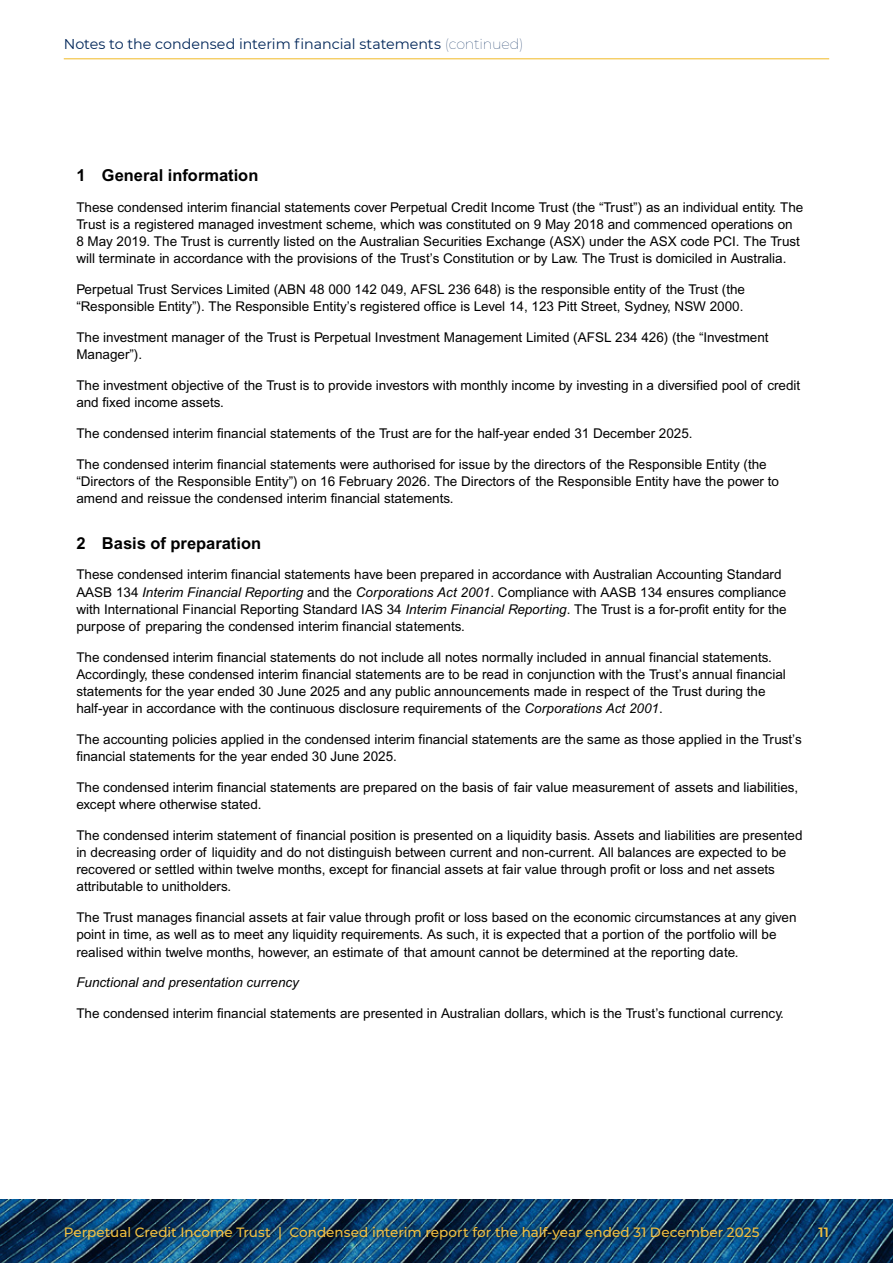
<style>
.page{position:relative;width:893px;height:1263px;background:#fff}
.page>*{position:absolute;margin:0;border:0;box-sizing:border-box;transform-origin:0 0}
.t1{font:700 16.5px "Arial";color:#000}
.t2{font:14.25px "Montserrat";color:#002659}
.t3{font:13.5px/17.2px "Arial";color:#000}
.t4{font:500 13.5px "Montserrat";color:#f3c03f}
.t5{font:italic 13.5px "Arial";color:#000}
.t6{font:600 13.5px "Montserrat";color:#f3c03f}
.s1{font-weight:100}
.s2{font-style:italic}
</style>
<div class="page">
<img style="left:0;top:1199px;width:893px;height:64px">
<div style="left:57px;top:1219px;width:779px;height:28px;background:#000;opacity:.75"></div>
<hr style="left:64px;top:58px;width:765px;height:1px;background:#f1ba24">
<p class="t2" style="left:64px;top:34px;width:461px">Notes to the condensed interim financial statements <span class="s1">(continued)</span></p>
<p class="t1" style="left:76px;top:166px;width:184px">1 General information</p>
<p class="t3" style="left:76px;top:198px;width:728px">These condensed interim financial statements cover Perpetual Credit Income Trust (the “Trust”) as an individual entity. The Trust is a registered managed investment scheme, which was constituted on 9 May 2018 and commenced operations on 8 May 2019. The Trust is currently listed on the Australian Securities Exchange (ASX) under the ASX code PCI. The Trust will terminate in accordance with the provisions of the Trust’s Constitution or by Law. The Trust is domiciled in Australia.</p>
<p class="t3" style="left:76px;top:281px;width:670px">Perpetual Trust Services Limited (ABN 48 000 142 049, AFSL 236 648) is the responsible entity of the Trust (the “Responsible Entity”). The Responsible Entity’s registered office is Level 14, 123 Pitt Street, Sydney, NSW 2000.</p>
<p class="t3" style="left:76px;top:329px;width:694px">The investment manager of the Trust is Perpetual Investment Management Limited (AFSL 234 426) (the “Investment<br>Manager”).</p>
<p class="t3" style="left:76px;top:376px;width:725px">The investment objective of the Trust is to provide investors with monthly income by investing in a diversified pool of credit and fixed income assets.</p>
<p class="t3" style="left:76px;top:424px;width:618px">The condensed interim financial statements of the Trust are for the half-year ended 31 December 2025.</p>
<p class="t3" style="left:76px;top:455px;width:704px">The condensed interim financial statements were authorised for issue by the directors of the Responsible Entity (the “Directors of the Responsible Entity”) on 16 February 2026. The Directors of the Responsible Entity have the power to amend and reissue the condensed interim financial statements.</p>
<p class="t1" style="left:76px;top:533px;width:186px">2 Basis of preparation</p>
<p class="t3" style="left:76px;top:566px;width:712px">These condensed interim financial statements have been prepared in accordance with Australian Accounting Standard AASB 134 <span class="s2">Interim Financial Reporting</span> and the <span class="s2">Corporations Act 2001</span>. Compliance with AASB 134 ensures compliance with International Financial Reporting Standard IAS 34 <span class="s2">Interim Financial Reporting</span>. The Trust is a for-profit entity for the purpose of preparing the condensed interim financial statements.</p>
<p class="t3" style="left:76px;top:648px;width:711px">The condensed interim financial statements do not include all notes normally included in annual financial statements.<br>Accordingly, these condensed interim financial statements are to be read in conjunction with the Trust’s annual financial statements for the year ended 30 June 2025 and any public announcements made in respect of the Trust during the half-year in accordance with the continuous disclosure requirements of the <span class="s2">Corporations Act 2001</span>.</p>
<p class="t3" style="left:76px;top:730px;width:727px">The accounting policies applied in the condensed interim financial statements are the same as those applied in the Trust’s financial statements for the year ended 30 June 2025.</p>
<p class="t3" style="left:76px;top:778px;width:723px">The condensed interim financial statements are prepared on the basis of fair value measurement of assets and liabilities, except where otherwise stated.</p>
<p class="t3" style="left:76px;top:826px;width:728px">The condensed interim statement of financial position is presented on a liquidity basis. Assets and liabilities are presented in decreasing order of liquidity and do not distinguish between current and non-current. All balances are expected to be recovered or settled within twelve months, except for financial assets at fair value through profit or loss and net assets attributable to unitholders.</p>
<p class="t3" style="left:76px;top:909px;width:722px">The Trust manages financial assets at fair value through profit or loss based on the economic circumstances at any given point in time, as well as to meet any liquidity requirements. As such, it is expected that a portion of the portfolio will be realised within twelve months, however, an estimate of that amount cannot be determined at the reporting date.</p>
<p class="t5" style="left:76px;top:974px;width:224px">Functional and presentation currency</p>
<p class="t3" style="left:76px;top:1004px;width:709px">The condensed interim financial statements are presented in Australian dollars, which is the Trust’s functional currency.</p>
<p class="t4" style="left:64px;top:1223px;width:697px">Perpetual Credit Income Trust | Condensed interim report for the half-year ended 31 December 2025</p>
<p class="t6" style="left:818px;top:1222px;width:12px">11</p>
</div>
